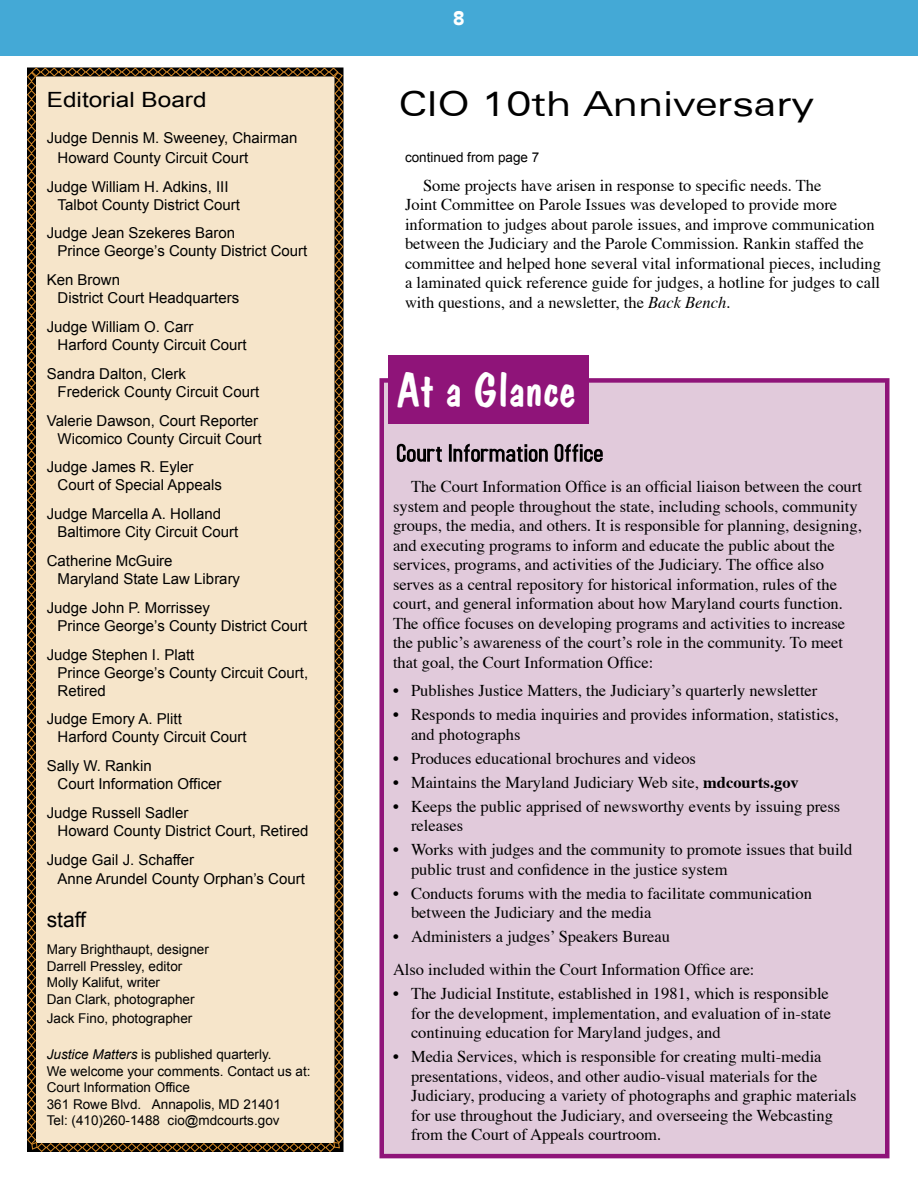
<style>
.page{position:relative;width:918px;height:1188px;background:#fff}
.page>*{position:absolute;margin:0;border:0;box-sizing:border-box;transform-origin:0 0}
.t1{font:49.5px "Dom Casual BT";color:#fff}
.t2{font:expanded 34.5px "Zurich BT";color:#000}
.t3{font:21px "Arial";color:#000;scale:1.16 1}
.t4{font:21px "Arial";color:#000}
.t5{font:16.5px/19.5px "Times";color:#000}
.t6{font:15px/18px "Arial";color:#000}
.t7{font:13.5px/16.5px "Arial";color:#000}
.s1{font-style:italic}
.s2{font-weight:700}
</style>
<div class="page">
<div style="left:0;top:0;width:918px;height:55px;background:#44a9d6"></div>
<div style="left:382px;top:380px;width:505px;height:776px;background:#e1cadb"></div>
<div style="left:380px;top:378px;width:510px;height:780px;border:4px solid #8f1479"></div>
<svg style="left:27px;top:67px;width:317px;height:1085px;background:#e8d7bc"></svg>
<div style="left:388px;top:356px;width:202px;height:68px;background:#8f1479"></div>
<svg style="left:397px;top:444px;width:206px;height:18px"></svg>
<p class="t3" style="left:47px;top:88px;width:139px">Editorial Board</p>
<p class="t6" style="left:58px;top:128px;width:241px;line-height:19.8px;text-indent:-11px">Judge Dennis M. Sweeney, Chairman<br>Howard County Circuit Court</p>
<p class="t6" style="left:58px;top:177px;width:184px;text-indent:-11px">Judge William H. Adkins, III<br>Talbot County District Court</p>
<p class="t6" style="left:58px;top:224px;width:251px;text-indent:-11px">Judge Jean Szekeres Baron<br>Prince George’s County District Court</p>
<p class="t6" style="left:58px;top:271px;width:183px;text-indent:-11px">Ken Brown<br>District Court Headquarters</p>
<p class="t6" style="left:58px;top:318px;width:191px;text-indent:-11px">Judge William O. Carr<br>Harford County Circuit Court</p>
<p class="t6" style="left:58px;top:365px;width:203px;text-indent:-11px">Sandra Dalton, Clerk<br>Frederick County Circuit Court</p>
<p class="t6" style="left:47px;top:411px;width:216px;text-align:right">Valerie Dawson, Court Reporter<br>Wicomico County Circuit Court</p>
<p class="t6" style="left:58px;top:458px;width:166px;text-indent:-11px">Judge James R. Eyler<br>Court of Special Appeals</p>
<p class="t6" style="left:58px;top:505px;width:182px;text-indent:-11px">Judge Marcella A. Holland<br>Baltimore City Circuit Court</p>
<p class="t6" style="left:58px;top:552px;width:184px;text-indent:-11px">Catherine McGuire<br>Maryland State Law Library</p>
<p class="t6" style="left:58px;top:599px;width:251px;text-indent:-11px">Judge John P. Morrissey<br>Prince George’s County District Court</p>
<p class="t6" style="left:58px;top:645px;width:252px;text-indent:-11px">Judge Stephen I. Platt<br>Prince George’s County Circuit Court,<br>Retired</p>
<p class="t6" style="left:58px;top:710px;width:191px;text-indent:-11px">Judge Emory A. Plitt<br>Harford County Circuit Court</p>
<p class="t6" style="left:58px;top:757px;width:165px;text-indent:-11px">Sally W. Rankin<br>Court Information Officer</p>
<p class="t6" style="left:58px;top:804px;width:252px;text-indent:-11px">Judge Russell Sadler<br>Howard County District Court, Retired</p>
<p class="t6" style="left:58px;top:850px;width:249px;line-height:18.9px;text-indent:-11px">Judge Gail J. Schaffer<br>Anne Arundel County Orphan’s Court</p>
<p class="t4" style="left:47px;top:908px;width:41px">staff</p>
<p class="t7" style="left:47px;top:941px;width:164px">Mary Brighthaupt, designer<br>Darrell Pressley, editor<br>Molly Kalifut, writer<br>Dan Clark, photographer</p>
<p class="t7" style="left:47px;top:1010px;width:147px">Jack Fino, photographer</p>
<p class="t7" style="left:47px;top:1046px;width:265px"><span class="s1">Justice Matters</span> is published quarterly.<br>We welcome your comments. Contact us at:<br>Court Information Office<br>361 Rowe Blvd. Annapolis, MD 21401<br>Tel: (410)260-1488 cio@mdcourts.gov</p>
<h2 class="t2" style="left:399px;top:84px;width:416px">CIO 10th Anniversary</h2>
<p class="t7" style="left:405px;top:149px;width:136px">continued from page 7</p>
<p class="t5" style="left:405px;top:174px;width:478px;text-indent:18px">Some projects have arisen in response to specific needs. The<br>Joint Committee on Parole Issues was developed to provide more information to judges about parole issues, and improve communication between the Judiciary and the Parole Commission. Rankin staffed the committee and helped hone several vital informational pieces, including a laminated quick reference guide for judges, a hotline for judges to call with questions, and a newsletter, the <span class="s1">Back Bench</span>.</p>
<h1 class="t1" style="left:397px;top:359px;width:181px">At a Glance</h1>
<p class="t5" style="left:393px;top:476px;width:470px;text-indent:18px">The Court Information Office is an official liaison between the court system and people throughout the state, including schools, community groups, the media, and others. It is responsible for planning, designing, and executing programs to inform and educate the public about the services, programs, and activities of the Judiciary. The office also serves as a central repository for historical information, rules of the court, and general information about how Maryland courts function.<br>The office focuses on developing programs and activities to increase the public’s awareness of the court’s role in the community. To meet that goal, the Court Information Office:</p>
<p class="t5" style="left:411px;top:677px;width:429px;line-height:24px">Publishes Justice Matters, the Judiciary’s quarterly newsletter<br>Responds to media inquiries and provides information, statistics,</p>
<p class="t5" style="left:411px;top:721px;width:431px;line-height:24px">and photographs<br>Produces educational brochures and videos<br>Maintains the Maryland Judiciary Web site, <span class="s2">mdcourts.gov </span>Keeps the public apprised of newsworthy events by issuing press</p>
<p class="t5" style="left:411px;top:812px;width:443px;line-height:24px">releases<br>Works with judges and the community to promote issues that build</p>
<p class="t5" style="left:411px;top:856px;width:403px;line-height:24px">public trust and confidence in the justice system<br>Conducts forums with the media to facilitate communication</p>
<p class="t5" style="left:411px;top:899px;width:261px;line-height:24px">between the Judiciary and the media<br>Administers a judges’ Speakers Bureau</p>
<p class="t5" style="left:411px;top:956px;width:419px;line-height:24px;text-indent:-18px">Also included within the Court Information Office are:<br>The Judicial Institute, established in 1981, which is responsible</p>
<p class="t5" style="left:411px;top:1002px;width:422px">for the development, implementation, and evaluation of in-state continuing education for Maryland judges, and</p>
<p class="t5" style="left:411px;top:1046px;width:447px">Media Services, which is responsible for creating multi-media presentations, videos, and other audio-visual materials for the Judiciary, producing a variety of photographs and graphic materials for use throughout the Judiciary, and overseeing the Webcasting from the Court of Appeals courtroom.</p>
<p class="t5" style="left:393px;top:677px;width:7px;line-height:24px">• •</p>
<p class="t5" style="left:393px;top:745px;width:7px;line-height:24px;text-align:justify">• • •</p>
<p class="t5" style="left:393px;top:839px;width:7px">•</p>
<p class="t5" style="left:393px;top:882px;width:7px">•</p>
<p class="t5" style="left:393px;top:926px;width:7px">•</p>
<p class="t5" style="left:393px;top:983px;width:7px">•</p>
<p class="t5" style="left:393px;top:1046px;width:7px">•</p>
</div>
